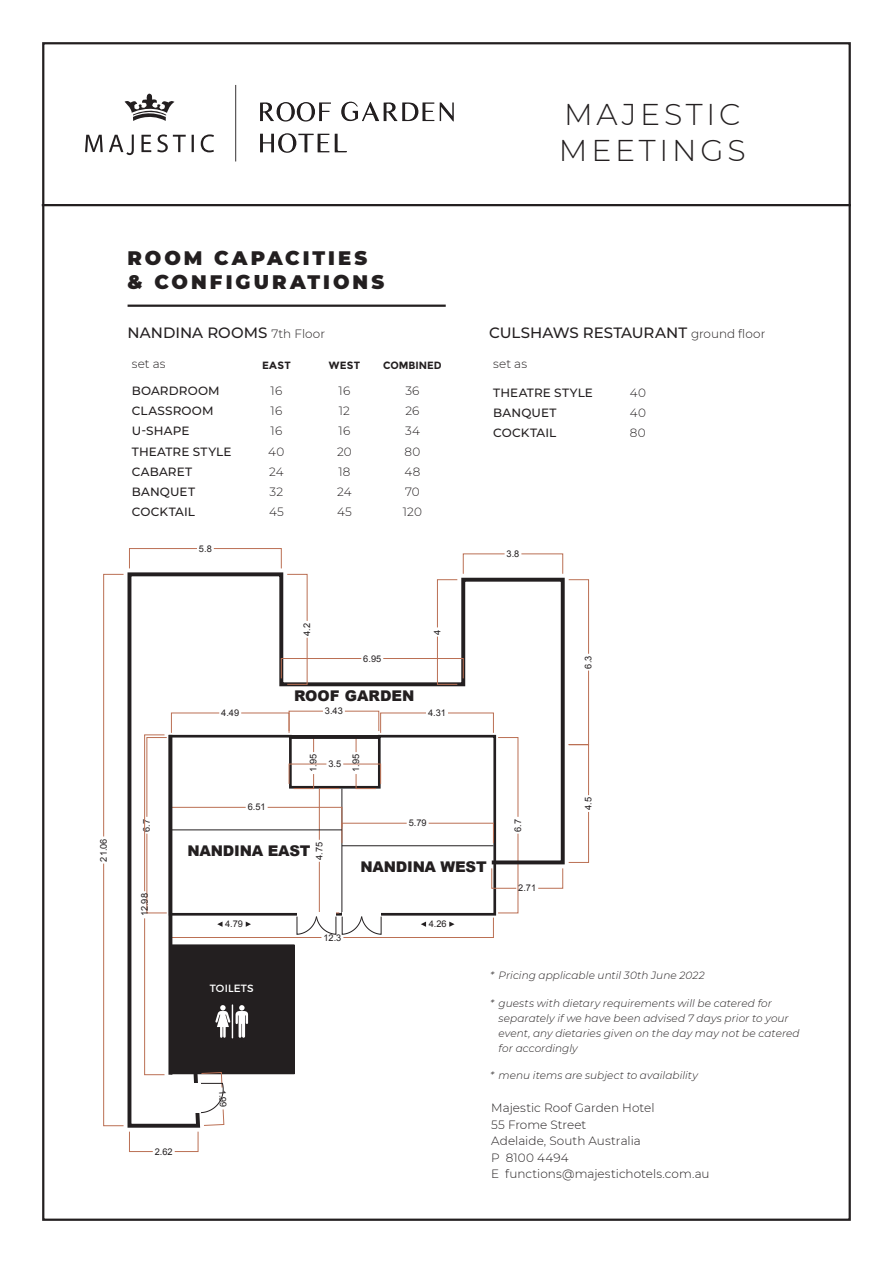
<style>
.page{position:relative;width:893px;height:1263px;background:#fff}
.page>*{position:absolute;margin:0;border:0;box-sizing:border-box;transform-origin:0 0}
.t1{font:300 30px/36px "Montserrat";letter-spacing:.125em;color:#231f20}
.t2{font:900 19.5px/23.4px "Montserrat";letter-spacing:.155em;color:#231f20}
.t3{font:500 15px "Montserrat";letter-spacing:.005em;color:#231f20}
.t4{font:900 14.7px "Arial";letter-spacing:-.015em;color:#231f20}
.t5{font:300 12px/16.5px "Montserrat";letter-spacing:.005em;color:#231f20}
.t6{font:500 12px "Montserrat";letter-spacing:.015em;color:#231f20}
.t7{font:italic 300 10.5px/15px "Montserrat";letter-spacing:.005em;color:#231f20}
.t8{font:700 10.5px "Montserrat";letter-spacing:.005em;color:#231f20}
.t9{font:10.5px "Montserrat";letter-spacing:.02em;color:#fff}
.t10{font:9.3px "Arial";color:#231f20}
.s1{font-weight:300;font-size:12px}
</style>
<div class="page">
<svg style="left:85px;top:85px;width:369px;height:76px"></svg>
<hr style="left:42px;top:204px;width:809px;height:2px;background:#231f20">
<hr style="left:128px;top:305px;width:318px;height:2px;background:#231f20">
<svg style="left:103px;top:548px;width:486px;height:604px"></svg>
<svg style="left:200px;top:1083px;width:24px;height:30px"></svg>
<div style="left:193px;top:1083px;width:7px;height:30px;background:#fff"></div>
<hr style="left:289px;top:735px;width:90px;height:4px;background:#231f20">
<svg style="left:288px;top:710px;width:91px;height:22px"></svg>
<svg style="left:236px;top:1005px;width:12px;height:33px"></svg>
<svg style="left:215px;top:1005px;width:15px;height:33px"></svg>
<hr style="left:232px;top:1004px;width:1px;height:34px;background:#fff">
<h1 class="t1" style="left:559px;top:96px;width:188px">MAJESTIC<br>MEETINGS</h1>
<h2 class="t2" style="left:128px;top:246px;width:258px">ROOM CAPACITIES &amp; CONFIGURATIONS</h2>
<h3 class="t3" style="left:128px;top:322px;width:199px">NANDINA ROOMS <span class="s1">7th Floor</span></h3>
<p class="t5" style="left:132px;top:355px;width:35px">set as</p>
<p class="t8" style="left:262px;top:359px;width:30px">EAST</p>
<p class="t8" style="left:329px;top:359px;width:33px">WEST</p>
<p class="t8" style="left:383px;top:359px;width:60px">COMBINED</p>
<p class="t6" style="left:132px;top:382px;width:89px">BOARDROOM</p>
<p class="t5" style="left:271px;top:382px;width:13px">16</p>
<p class="t5" style="left:339px;top:382px;width:13px">16</p>
<p class="t5" style="left:405px;top:382px;width:16px">36</p>
<p class="t6" style="left:132px;top:403px;width:83px">CLASSROOM</p>
<p class="t5" style="left:271px;top:402px;width:13px">16</p>
<p class="t5" style="left:339px;top:402px;width:13px">12</p>
<p class="t5" style="left:405px;top:402px;width:16px">26</p>
<p class="t6" style="left:132px;top:423px;width:59px">U-SHAPE</p>
<p class="t5" style="left:271px;top:422px;width:13px">16</p>
<p class="t5" style="left:339px;top:422px;width:13px">16</p>
<p class="t5" style="left:405px;top:422px;width:16px">34</p>
<p class="t6" style="left:132px;top:443px;width:101px">THEATRE STYLE</p>
<p class="t5" style="left:268px;top:443px;width:18px">40</p>
<p class="t5" style="left:337px;top:443px;width:16px">20</p>
<p class="t5" style="left:405px;top:443px;width:17px">80</p>
<p class="t6" style="left:132px;top:463px;width:62px">CABARET</p>
<p class="t5" style="left:269px;top:463px;width:16px">24</p>
<p class="t5" style="left:338px;top:463px;width:14px">18</p>
<p class="t5" style="left:404px;top:463px;width:17px">48</p>
<p class="t6" style="left:132px;top:483px;width:65px">BANQUET</p>
<p class="t5" style="left:270px;top:483px;width:15px">32</p>
<p class="t5" style="left:337px;top:483px;width:16px">24</p>
<p class="t5" style="left:405px;top:483px;width:16px">70</p>
<p class="t6" style="left:132px;top:503px;width:65px">COCKTAIL</p>
<p class="t5" style="left:269px;top:503px;width:16px">45</p>
<p class="t5" style="left:337px;top:503px;width:16px">45</p>
<p class="t5" style="left:403px;top:503px;width:20px">120</p>
<p class="t10" style="left:199px;top:542px;width:14px">5.8</p>
<h3 class="t3" style="left:489px;top:322px;width:278px">CULSHAWS RESTAURANT <span class="s1">ground floor</span></h3>
<p class="t5" style="left:493px;top:355px;width:35px">set as</p>
<p class="t6" style="left:493px;top:384px;width:101px">THEATRE STYLE</p>
<p class="t5" style="left:630px;top:384px;width:18px">40</p>
<p class="t6" style="left:493px;top:404px;width:65px">BANQUET</p>
<p class="t5" style="left:630px;top:404px;width:18px">40</p>
<p class="t6" style="left:493px;top:424px;width:65px">COCKTAIL</p>
<p class="t5" style="left:630px;top:424px;width:17px">80</p>
<p class="t10" style="left:507px;top:547px;width:14px">3.8</p>
<p class="t10" style="left:97px;top:861px;width:25px;rotate:-90deg">21.06</p>
<p class="t10" style="left:140px;top:832px;width:14px;rotate:-90deg">6.7</p>
<p class="t10" style="left:138px;top:916px;width:25px;rotate:-90deg">12.98</p>
<p class="t10" style="left:155px;top:1145px;width:19px">2.62</p>
<p class="t10" style="left:221px;top:706px;width:19px">4.49</p>
<p class="t10" style="left:248px;top:801px;width:19px">6.51</p>
<p class="t10" style="left:300px;top:636px;width:14px;rotate:-90deg">4.2</p>
<p class="t10" style="left:363px;top:652px;width:19px">6.95</p>
<h3 class="t4" style="left:294px;top:685px;width:122px">ROOF GARDEN</h3>
<p class="t10" style="left:325px;top:704px;width:19px">3.43</p>
<p class="t10" style="left:431px;top:634px;width:7px;rotate:-90deg">4</p>
<p class="t10" style="left:428px;top:706px;width:19px">4.31</p>
<p class="t10" style="left:307px;top:772px;width:19px;rotate:-90deg">1.95</p>
<p class="t10" style="left:328px;top:757px;width:14px">3.5</p>
<p class="t10" style="left:349px;top:772px;width:19px;rotate:-90deg">1.95</p>
<p class="t10" style="left:409px;top:816px;width:19px">5.79</p>
<p class="t10" style="left:313px;top:860px;width:19px;rotate:-90deg">4.75</p>
<h3 class="t4" style="left:188px;top:840px;width:125px">NANDINA EAST</h3>
<h3 class="t4" style="left:360px;top:856px;width:128px">NANDINA WEST</h3>
<p class="t10" style="left:225px;top:917px;width:19px">4.79</p>
<p class="t10" style="left:429px;top:917px;width:19px">4.26</p>
<p class="t10" style="left:323px;top:931px;width:19px">12.3</p>
<p class="t10" style="left:511px;top:832px;width:14px;rotate:-90deg">6.7</p>
<p class="t10" style="left:518px;top:882px;width:19px">2.71</p>
<p class="t10" style="left:582px;top:669px;width:14px;rotate:-90deg">6.3</p>
<p class="t10" style="left:582px;top:810px;width:14px;rotate:-90deg">4.5</p>
<p class="t9" style="left:210px;top:981px;width:45px">TOILETS</p>
<p class="t10" style="left:229px;top:1089px;width:19px;rotate:87deg">1.99</p>
<p class="t7" style="left:490px;top:967px;width:216px">* Pricing applicable until 30th June 2022</p>
<p class="t7" style="left:499px;top:995px;width:303px;text-indent:-9px">* guests with dietary requirements will be catered for separately if we have been advised 7 days prior to your event, any dietaries given on the day may not be catered for accordingly</p>
<p class="t7" style="left:490px;top:1068px;width:209px">* menu items are subject to availability</p>
<p class="t5" style="left:491px;top:1099px;width:220px">Majestic Roof Garden Hotel<br>55 Frome Street<br>Adelaide, South Australia<br>P 8100 4494<br>E functions@majestichotels.com.au</p>
</div>
